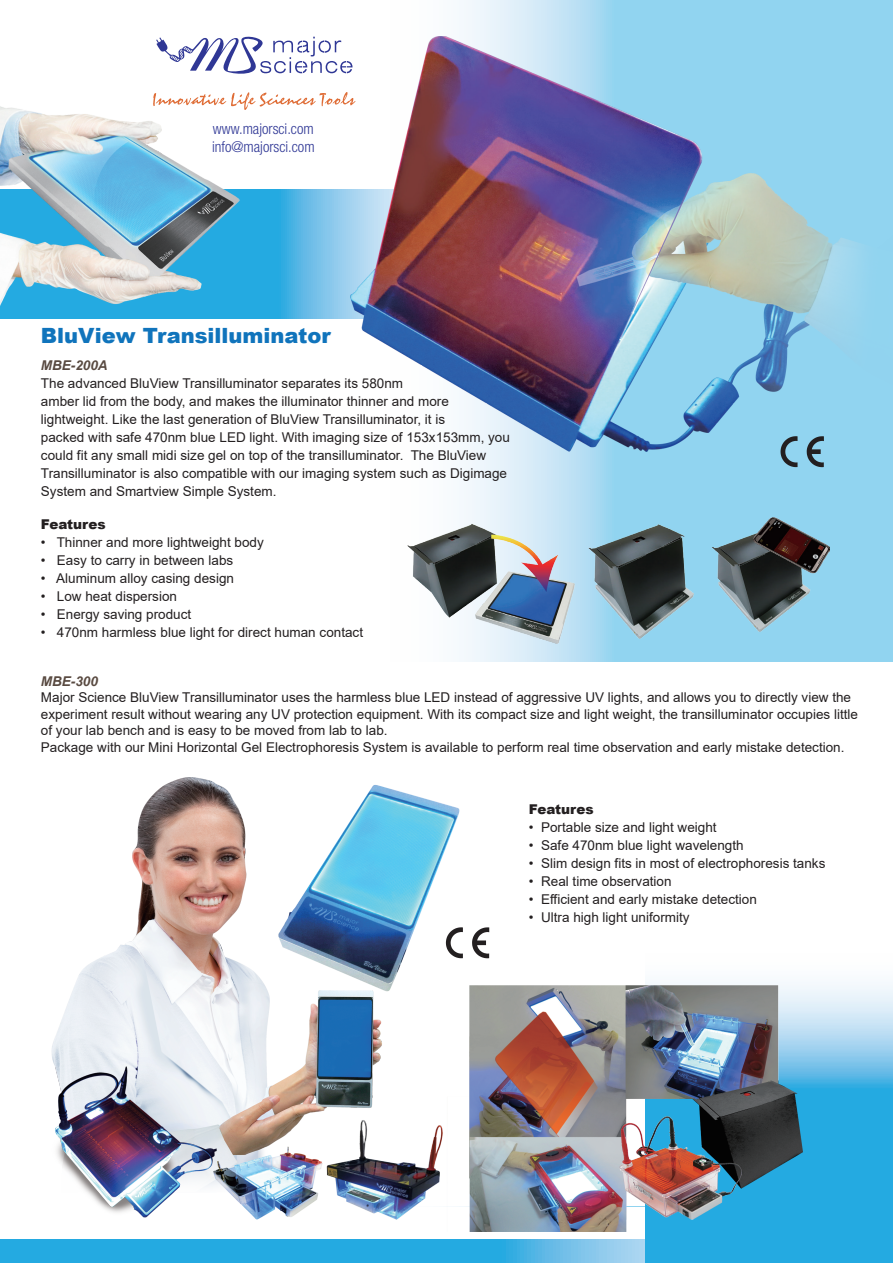
<style>
.page{position:relative;width:893px;height:1263px;background:#fff}
.page>*{position:absolute;margin:0;border:0;box-sizing:border-box;transform-origin:0 0}
.t1{font:900 21px "Arial";color:#1074bc}
.t2{font:300 condensed 15px/18px "Helvetica Neue LT Pro";color:#2f3795}
.t3{font:13.5px/18px "Arial";color:#231f20}
.t4{font:900 13.5px "Arial";color:#231f20}
.t5{font:italic 700 13.5px "Arial";color:#594a41}
</style>
<div class="page">
<svg style="left:435px;top:0;width:458px;height:662px;background:#a8dcf2"></svg>
<svg style="left:244px;top:190px;width:106px;height:128px;background:#55b7e5"></svg>
<svg style="left:0;top:1239px;width:645px;height:24px;background:#35afe2"></svg>
<svg style="left:645px;top:982px;width:248px;height:281px;background:#4fb8e6"></svg>
<img style="left:350px;top:37px;width:543px;height:415px">
<img style="left:0;top:106px;width:244px;height:213px">
<img style="left:407px;top:517px;width:422px;height:126px">
<img style="left:51px;top:778px;width:751px;height:454px">
<svg style="left:807px;top:436px;width:17px;height:31px"></svg>
<svg style="left:780px;top:436px;width:17px;height:31px"></svg>
<svg style="left:472px;top:927px;width:17px;height:31px"></svg>
<svg style="left:446px;top:927px;width:17px;height:31px"></svg>
<svg style="left:156px;top:36px;width:196px;height:40px"></svg>
<svg style="left:153px;top:92px;width:202px;height:19px"></svg>
<p class="t2" style="left:212px;top:119px;width:104px">www.majorsci.com info@majorsci.com</p>
<h1 class="t1" style="left:41px;top:321px;width:291px">BluView Transilluminator</h1>
<p class="t5" style="left:41px;top:357px;width:68px">MBE-200A</p>
<p class="t3" style="left:41px;top:375px;width:470px">The advanced BluView Transilluminator separates its 580nm<br>amber lid from the body, and makes the illuminator thinner and more lightweight. Like the last generation of BluView Transilluminator, it is<br>packed with safe 470nm blue LED light. With imaging size of 153x153mm, you could fit any small midi size gel on top of the transilluminator. The BluView Transilluminator is also compatible with our imaging system such as Digimage System and Smartview Simple System.</p>
<p class="t4" style="left:41px;top:514px;width:66px">Features</p>
<p class="t3" style="left:41px;top:533px;width:224px">• Thinner and more lightweight body</p>
<p class="t3" style="left:41px;top:551px;width:194px">• Easy to carry in between labs</p>
<p class="t3" style="left:41px;top:569px;width:195px">• Aluminum alloy casing design</p>
<p class="t3" style="left:41px;top:587px;width:138px">• Low heat dispersion</p>
<p class="t3" style="left:41px;top:605px;width:152px">• Energy saving product</p>
<p class="t3" style="left:41px;top:623px;width:324px">• 470nm harmless blue light for direct human contact</p>
<p class="t5" style="left:41px;top:672px;width:59px">MBE-300</p>
<p class="t3" style="left:41px;top:689px;width:819px;line-height:16.5px">Major Science BluView Transilluminator uses the harmless blue LED instead of aggressive UV lights, and allows you to directly view the experiment result without wearing any UV protection equipment. With its compact size and light weight, the transilluminator occupies little of your lab bench and is easy to be moved from lab to lab.<br>Package with our Mini Horizontal Gel Electrophoresis System is available to perform real time observation and early mistake detection.</p>
<p class="t4" style="left:529px;top:799px;width:66px">Features</p>
<p class="t3" style="left:529px;top:818px;width:189px">• Portable size and light weight</p>
<p class="t3" style="left:529px;top:836px;width:216px">• Safe 470nm blue light wavelength</p>
<p class="t3" style="left:529px;top:854px;width:298px">• Slim design fits in most of electrophoresis tanks</p>
<p class="t3" style="left:529px;top:872px;width:144px">• Real time observation</p>
<p class="t3" style="left:529px;top:890px;width:230px">• Efficient and early mistake detection</p>
<p class="t3" style="left:529px;top:908px;width:162px">• Ultra high light uniformity</p>
</div>
